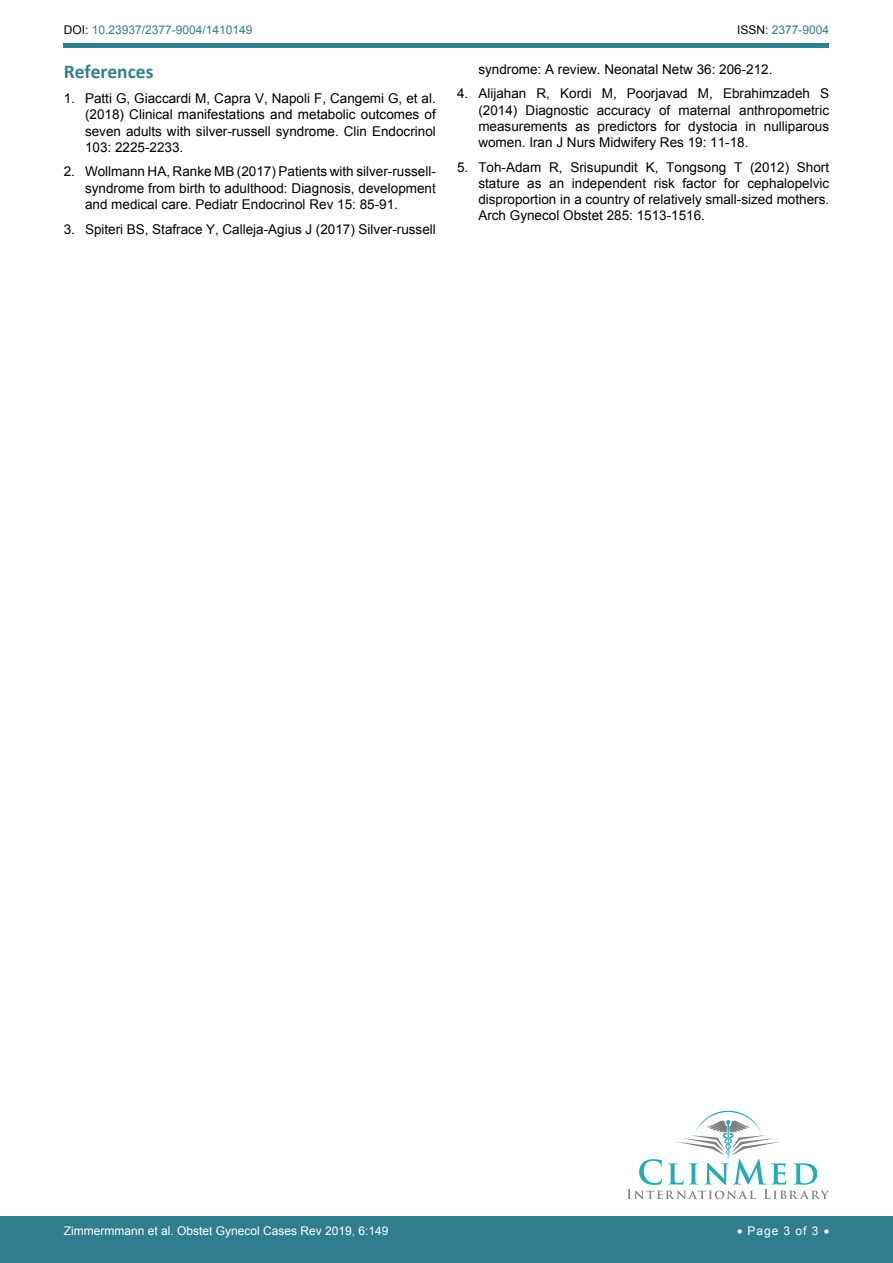
<style>
.page{position:relative;width:893px;height:1263px;background:#fff}
.page>*{position:absolute;margin:0;border:0;box-sizing:border-box;transform-origin:0 0}
.t1{font:700 19.5px "Calibri";color:#30808d}
.t2{font:13.5px/16.2px "Arial";color:#000;text-align:justify}
.t3{font:12px "Arial";color:#fff}
.t4{font:12px "Arial";color:#30808d}
.s1{color:#000}
</style>
<div class="page">
<hr style="left:64px;top:43px;width:765px;height:4px;background:#30808d">
<div style="left:0;top:1217px;width:893px;height:46px;background:#307d8d"></div>
<svg style="left:627px;top:1111px;width:202px;height:88px"></svg>
<p class="t4" style="left:64px;top:22px;width:190px"><span class="s1">DOI:</span> 10.23937/2377-9004/1410149</p>
<p class="t4" style="left:737px;top:22px;width:94px"><span class="s1">ISSN:</span> 2377-9004</p>
<h1 class="t1" style="left:64px;top:59px;width:91px">References</h1>
<p class="t2" style="left:85px;top:90px;width:352px;text-indent:-21px">1. Patti G, Giaccardi M, Capra V, Napoli F, Cangemi G, et al. (2018) Clinical manifestations and metabolic outcomes of seven adults with silver-russell syndrome. Clin Endocrinol 103: 2225-2233.</p>
<p class="t2" style="left:85px;top:164px;width:352px;text-indent:-21px">2. Wollmann HA, Ranke MB (2017) Patients with silver-russell&shy;syndrome from birth to adulthood: Diagnosis, development and medical care. Pediatr Endocrinol Rev 15: 85-91.</p>
<p class="t2" style="left:64px;top:221px;width:374px">3. Spiteri BS, Stafrace Y, Calleja-Agius J (2017) Silver-russell</p>
<p class="t2" style="left:478px;top:61px;width:296px">syndrome: A review. Neonatal Netw 36: 206-212.</p>
<p class="t2" style="left:478px;top:86px;width:352px;text-indent:-21px">4. Alijahan R, Kordi M, Poorjavad M, Ebrahimzadeh S (2014) Diagnostic accuracy of maternal anthropometric measurements as predictors for dystocia in nulliparous women. Iran J Nurs Midwifery Res 19: 11-18.</p>
<p class="t2" style="left:478px;top:159px;width:352px;text-indent:-21px">5. Toh-Adam R, Srisupundit K, Tongsong T (2012) Short stature as an independent risk factor for cephalopelvic disproportion in a country of relatively small-sized mothers.<br>Arch Gynecol Obstet 285: 1513-1516.</p>
<p class="t3" style="left:64px;top:1223px;width:326px">Zimmermmann et al. Obstet Gynecol Cases Rev 2019, 6:149</p>
<p class="t3" style="left:737px;top:1223px;width:94px">• Page 3 of 3 •</p>
</div>
